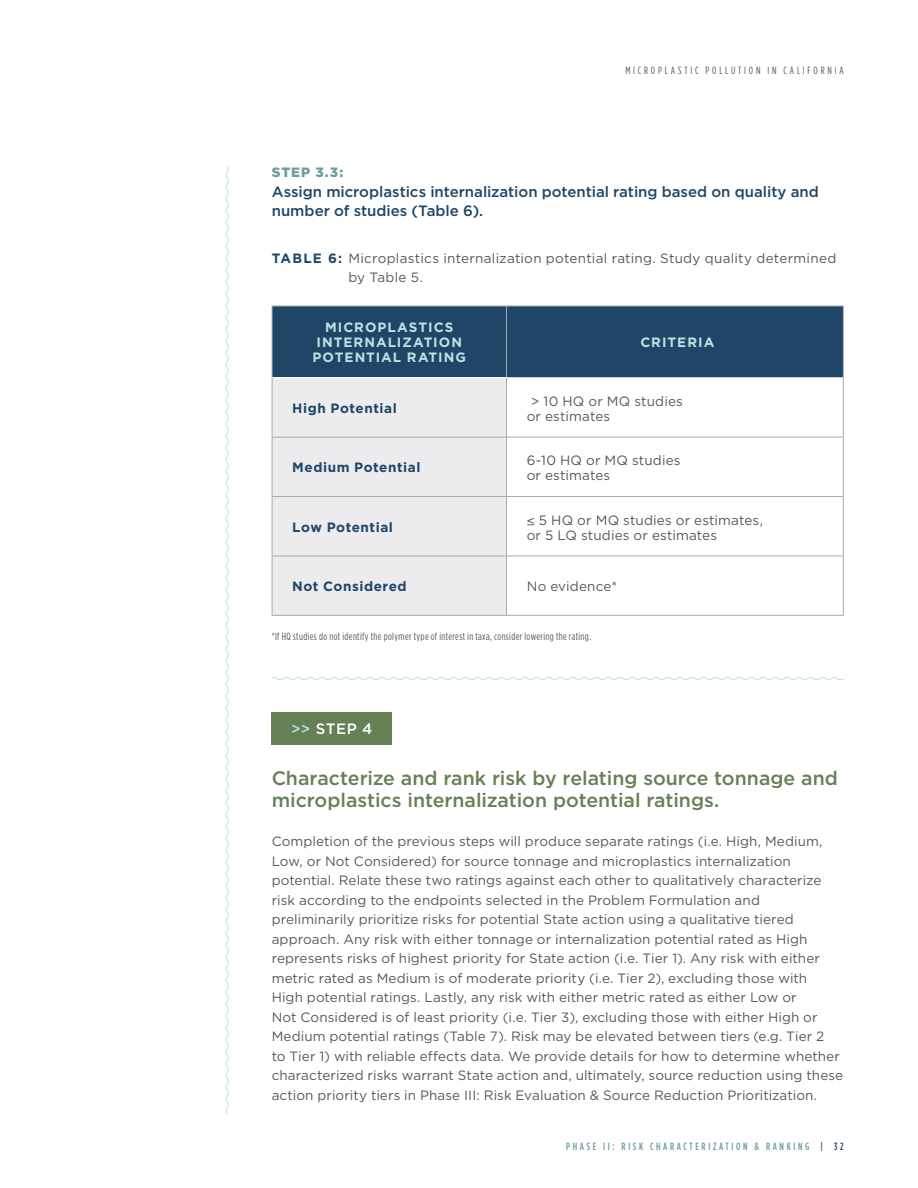
<style>
.page{position:relative;width:918px;height:1188px;background:#fff}
.page>*{position:absolute;margin:0;border:0;box-sizing:border-box;transform-origin:0 0}
.t1{font:500 19.5px/22.5px "Gotham HTF";letter-spacing:-.005em;color:#668055}
.t2{font:500 15px/19.5px "Gotham HTF";color:#1f4666}
.t3{font:500 15px "Gotham HTF";color:#fff}
.t4{font:13.5px/19.5px "Gotham HTF";letter-spacing:.005em;color:#57585a}
.t5{font:700 13.5px "Gotham HTF";letter-spacing:.04em;color:#1f4666}
.t6{font:700 13.5px/15px "Gotham HTF";letter-spacing:.075em;color:#bbe2e4;text-align:center}
.t7{font:900 13.5px "Gotham HTF";color:#6d9da1}
.t8{font:condensed 10.5px "Gotham HTF";letter-spacing:.04em;color:#57585a}
.t9{font:500 condensed 10.5px "Gotham HTF";letter-spacing:.25em;color:#6c9da2}
.t10{font:condensed 10.5px "Gotham HTF";letter-spacing:.27em;color:#57585a}
.s1{font-weight:700;color:#1f4666}
.s2{font-family:"Helvetica Neue"}
.s3{color:#bbe2e4}
.s4{color:#1f4666}
</style>
<div class="page">
<div style="left:272px;top:306px;width:235px;height:72px;background:#1f4666"></div>
<div style="left:507px;top:306px;width:336px;height:72px;background:#1f4666"></div>
<div style="left:272px;top:378px;width:235px;height:59px;background:#ececee"></div>
<div style="left:272px;top:437px;width:235px;height:60px;background:#ececee"></div>
<div style="left:272px;top:497px;width:235px;height:59px;background:#ececee"></div>
<div style="left:272px;top:556px;width:235px;height:59px;background:#ececee"></div>
<hr style="left:272px;top:306px;width:235px;height:1px;background:#a8a9ad">
<hr style="left:272px;top:306px;width:1px;height:72px;background:#a8a9ad">
<hr style="left:507px;top:306px;width:337px;height:1px;background:#a8a9ad">
<hr style="left:506px;top:306px;width:1px;height:71px;background:#a8a9ad">
<hr style="left:843px;top:306px;width:1px;height:72px;background:#a8a9ad">
<hr style="left:843px;top:378px;width:1px;height:59px;background:#a8a9ad">
<hr style="left:507px;top:437px;width:337px;height:1px;background:#a8a9ad">
<hr style="left:843px;top:438px;width:1px;height:58px;background:#a8a9ad">
<hr style="left:507px;top:496px;width:337px;height:1px;background:#a8a9ad">
<hr style="left:843px;top:497px;width:1px;height:59px;background:#a8a9ad">
<hr style="left:507px;top:556px;width:337px;height:1px;background:#a8a9ad">
<hr style="left:843px;top:556px;width:1px;height:59px;background:#a8a9ad">
<hr style="left:507px;top:615px;width:337px;height:1px;background:#a8a9ad">
<hr style="left:507px;top:377px;width:336px;height:1px;background:#fff">
<hr style="left:272px;top:378px;width:1px;height:59px;background:#a8a9ad">
<hr style="left:272px;top:438px;width:1px;height:58px;background:#a8a9ad">
<hr style="left:272px;top:497px;width:1px;height:59px;background:#a8a9ad">
<hr style="left:272px;top:556px;width:1px;height:59px;background:#a8a9ad">
<hr style="left:272px;top:377px;width:235px;height:1px;background:#fff">
<hr style="left:506px;top:378px;width:1px;height:59px;background:#a8a9ad">
<hr style="left:506px;top:438px;width:1px;height:58px;background:#a8a9ad">
<hr style="left:506px;top:497px;width:1px;height:59px;background:#a8a9ad">
<hr style="left:506px;top:556px;width:1px;height:59px;background:#a8a9ad">
<hr style="left:272px;top:437px;width:235px;height:1px;background:#a8a9ad">
<hr style="left:272px;top:496px;width:235px;height:1px;background:#a8a9ad">
<hr style="left:272px;top:556px;width:235px;height:1px;background:#a8a9ad">
<hr style="left:272px;top:615px;width:235px;height:1px;background:#a8a9ad">
<svg style="left:225px;top:166px;width:4px;height:948px"></svg>
<svg style="left:271px;top:677px;width:573px;height:4px"></svg>
<div style="left:272px;top:712px;width:120px;height:33px;background:#668055"></div>
<p class="t10" style="left:625px;top:65px;width:220px">MICROPLASTIC POLLUTION IN CALIFORNIA</p>
<p class="t7" style="left:272px;top:165px;width:73px">STEP 3.3:</p>
<p class="t2" style="left:272px;top:182px;width:549px">Assign microplastics internalization potential rating based on quality and number of studies (Table 6).</p>
<p class="t4" style="left:348px;top:248px;width:489px;text-indent:-77px"><span class="s1">TABLE 6:</span> Microplastics internalization potential rating. Study quality determined by Table 5.</p>
<p class="t6" style="left:312px;top:320px;width:155px">MICROPLASTICS<br>INTERNALIZATION<br>POTENTIAL RATING</p>
<p class="t6" style="left:640px;top:335px;width:75px">CRITERIA</p>
<p class="t5" style="left:292px;top:400px;width:106px">High Potential</p>
<p class="t4" style="left:527px;top:393px;width:158px;line-height:15px;text-indent:4px">&gt; 10 HQ or MQ studies or estimates</p>
<p class="t5" style="left:292px;top:460px;width:130px">Medium Potential</p>
<p class="t4" style="left:527px;top:452px;width:155px;line-height:15px">6-10 HQ or MQ studies or estimates</p>
<p class="t5" style="left:292px;top:519px;width:102px">Low Potential</p>
<p class="t4" style="left:527px;top:513px;width:238px;line-height:15px"><span class="s2">≤</span> 5 HQ or MQ studies or estimates, or 5 LQ studies or estimates</p>
<p class="t5" style="left:292px;top:579px;width:116px">Not Considered</p>
<p class="t4" style="left:527px;top:576px;width:92px">No evidence*</p>
<p class="t8" style="left:272px;top:631px;width:321px">*If HQ studies do not identify the polymer type of interest in taxa, consider lowering the rating.</p>
<p class="t3" style="left:291px;top:720px;width:83px"><span class="s3">&gt;&gt;</span> STEP 4</p>
<h3 class="t1" style="left:272px;top:766px;width:568px">Characterize and rank risk by relating source tonnage and microplastics internalization potential ratings.</h3>
<p class="t4" style="left:272px;top:832px;width:573px">Completion of the previous steps will produce separate ratings (i.e. High, Medium, Low, or Not Considered) for source tonnage and microplastics internalization potential. Relate these two ratings against each other to qualitatively characterize risk according to the endpoints selected in the Problem Formulation and preliminarily prioritize risks for potential State action using a qualitative tiered approach. Any risk with either tonnage or internalization potential rated as High represents risks of highest priority for State action (i.e. Tier 1). Any risk with either metric rated as Medium is of moderate priority (i.e. Tier 2), excluding those with<br>High potential ratings. Lastly, any risk with either metric rated as either Low or<br>Not Considered is of least priority (i.e. Tier 3), excluding those with either High or Medium potential ratings (Table 7). Risk may be elevated between tiers (e.g. Tier 2<br>to Tier 1) with reliable effects data. We provide details for how to determine whether characterized risks warrant State action and, ultimately, source reduction using these action priority tiers in Phase III: Risk Evaluation &amp; Source Reduction Prioritization.</p>
<p class="t9" style="left:566px;top:1141px;width:279px">PHASE II: RISK CHARACTERIZATION &amp; RANKING <span class="s4">| 32</span></p>
</div>
